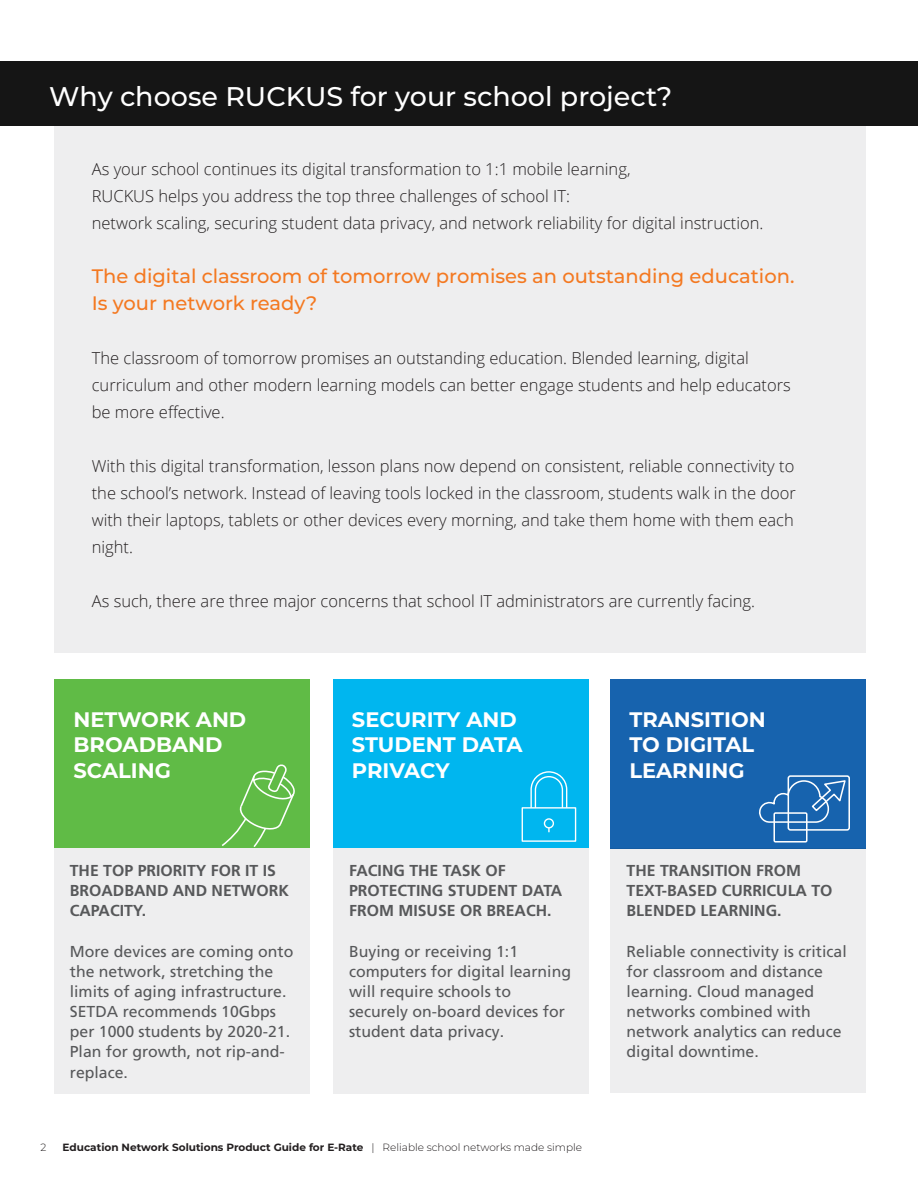
<style>
.page{position:relative;width:918px;height:1188px;background:#fff}
.page>*{position:absolute;margin:0;border:0;box-sizing:border-box;transform-origin:0 0}
.Cover_Header_38pt{font:500 27px "Montserrat";color:#fff}
.TableBullet{font:700 21px/25.5px "Montserrat";color:#fff}
.t1{font:500 19.5px/27px "Montserrat";color:#f47921}
.t2{font:300 16.5px/27px "Open Sans";color:#231f20}
.t3{font:15.9px/20.1px "Frutiger LT Pro";color:#57585a}
.t4{font:700 15.9px/20.1px "Frutiger LT Pro";color:#57585a}
.CS_Footer{font:700 10.5px "Montserrat";color:#231f20}
.CS_Footer-2{font:300 10.5px "Montserrat";color:#231f20}
.s1{font-weight:300}
</style>
<div class="page">
<div style="left:55px;top:126px;width:811px;height:526px;background:#eeeeef"></div>
<div style="left:54px;top:848px;width:255px;height:246px;background:#eeeeef"></div>
<div style="left:333px;top:848px;width:256px;height:246px;background:#eeeeef"></div>
<div style="left:611px;top:848px;width:255px;height:244px;background:#eeeeef"></div>
<div style="left:55px;top:680px;width:255px;height:168px;background:#60bb46"></div>
<svg style="left:222px;top:765px;width:73px;height:82px"></svg>
<div style="left:333px;top:680px;width:256px;height:168px;background:#00b6ef"></div>
<div style="left:522px;top:807px;width:54px;height:35px;border:1px solid #fff"></div>
<svg style="left:530px;top:771px;width:38px;height:71px"></svg>
<div style="left:611px;top:680px;width:255px;height:169px;background:#1763ae"></div>
<svg style="left:759px;top:779px;width:87px;height:45px"></svg>
<div style="left:788px;top:775px;width:62px;height:56px;border:2px solid #fff;border-radius:2px"></div>
<div style="left:773px;top:812px;width:35px;height:31px;border:2px solid #fff"></div>
<div style="left:0;top:61px;width:918px;height:65px;background:#151515"></div>
<p class="Cover_Header_38pt" style="left:49px;top:78px;width:625px">Why choose RUCKUS for your school project?</p>
<p class="t2" style="left:92px;top:155px;width:673px">As your school continues its digital transformation to 1:1 mobile learning,<br>RUCKUS helps you address the top three challenges of school IT:<br>network scaling, securing student data privacy, and network reliability for digital instruction.</p>
<p class="t1" style="left:92px;top:262px;width:704px">The digital classroom of tomorrow promises an outstanding education.<br>Is your network ready?</p>
<p class="t2" style="left:92px;top:344px;width:701px">The classroom of tomorrow promises an outstanding education. Blended learning, digital curriculum and other modern learning models can better engage students and help educators be more effective.</p>
<p class="t2" style="left:92px;top:452px;width:706px">With this digital transformation, lesson plans now depend on consistent, reliable connectivity to the school’s network. Instead of leaving tools locked in the classroom, students walk in the door with their laptops, tablets or other devices every morning, and take them home with them each night.</p>
<p class="t2" style="left:92px;top:587px;width:665px">As such, there are three major concerns that school IT administrators are currently facing.</p>
<p class="TableBullet" style="left:74px;top:706px;width:174px">NETWORK AND<br>BROADBAND<br>SCALING</p>
<p class="TableBullet" style="left:352px;top:706px;width:172px">SECURITY AND<br>STUDENT DATA<br>PRIVACY</p>
<p class="TableBullet" style="left:629px;top:706px;width:138px">TRANSITION<br>TO DIGITAL<br>LEARNING</p>
<p class="t4" style="left:70px;top:860px;width:221px">THE TOP PRIORITY FOR IT IS<br>BROADBAND AND NETWORK<br>CAPACITY.</p>
<p class="t3" style="left:70px;top:941px;width:225px">More devices are coming onto the network, stretching the limits of aging infrastructure.<br>SETDA recommends 10Gbps per 1000 students by 2020-21.<br>Plan for growth, not rip-and&shy;replace.</p>
<p class="t4" style="left:349px;top:860px;width:215px">FACING THE TASK OF<br>PROTECTING STUDENT DATA<br>FROM MISUSE OR BREACH.</p>
<p class="t3" style="left:349px;top:941px;width:223px">Buying or receiving 1:1 computers for digital learning will require schools to securely on-board devices for student data privacy.</p>
<p class="CS_Footer-2" style="left:40px;top:1140px;width:7px">2</p>
<p class="CS_Footer" style="left:63px;top:1140px;width:521px">Education Network Solutions Product Guide for E-Rate <span class="s1">| Reliable school networks made simple</span></p>
<p class="t4" style="left:627px;top:860px;width:207px">THE TRANSITION FROM<br>TEXT-BASED CURRICULA TO<br>BLENDED LEARNING.</p>
<p class="t3" style="left:627px;top:941px;width:222px">Reliable connectivity is critical for classroom and distance learning. Cloud managed networks combined with network analytics can reduce digital downtime.</p>
</div>
